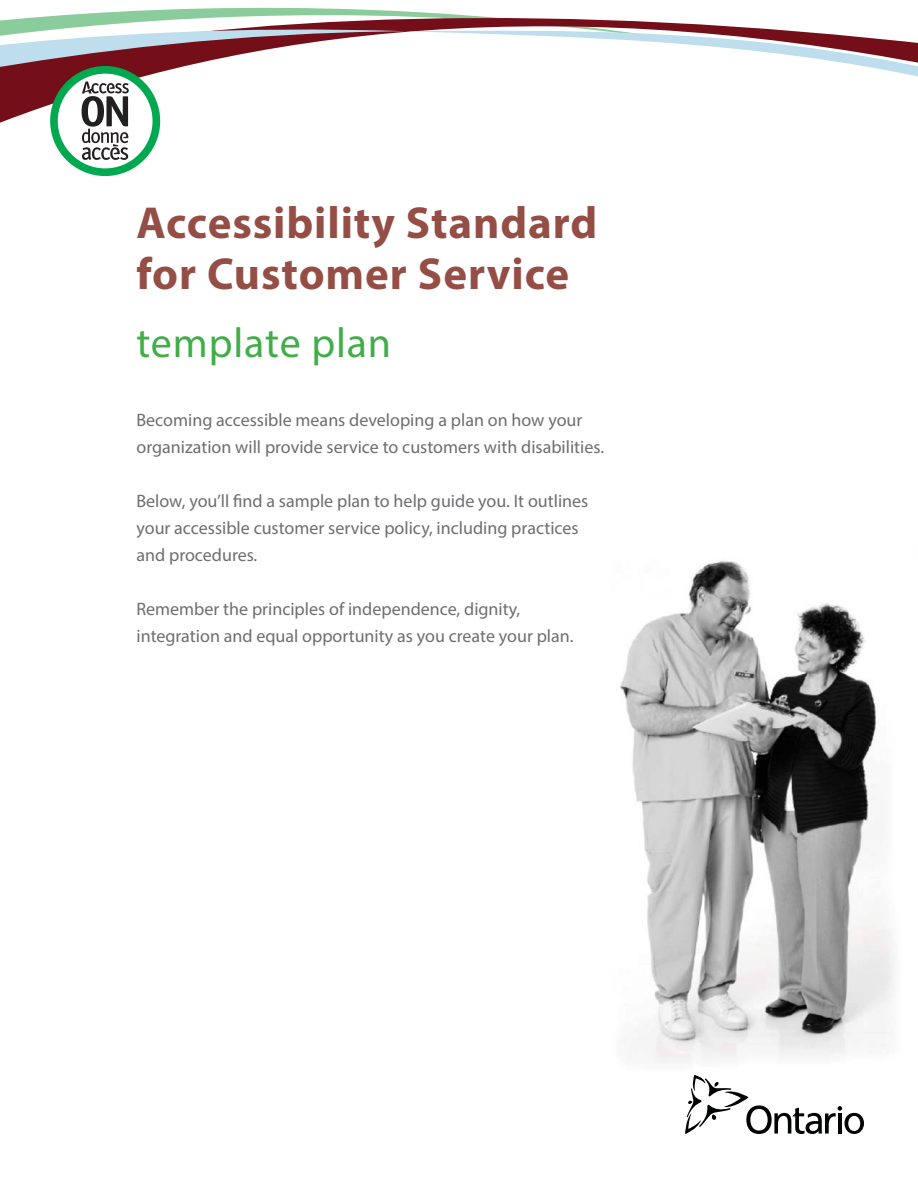
<style>
.page{position:relative;width:918px;height:1188px;background:#fff}
.page>*{position:absolute;margin:0;border:0;box-sizing:border-box;transform-origin:0 0}
.t1{font:700 45px/51px "Myriad Pro";letter-spacing:.02em;color:#954e45}
.t2{font:42px "Myriad Pro";letter-spacing:.02em;color:#41ad49}
.t3{font:18px/27px "Myriad Pro";color:#6d6e70}
</style>
<div class="page">
<img style="left:620px;top:560px;width:275px;height:504px">
<svg style="left:685px;top:1075px;width:179px;height:59px"></svg>
<svg style="left:0;top:7px;width:918px;height:169px"></svg>
<h1 class="t1" style="left:137px;top:201px;width:462px">Accessibility Standard for Customer Service</h1>
<h2 class="t2" style="left:137px;top:327px;width:256px">template plan</h2>
<p class="t3" style="left:137px;top:408px;width:469px">Becoming accessible means developing a plan on how your organization will provide service to customers with disabilities.</p>
<p class="t3" style="left:137px;top:489px;width:453px">Below, you’ll find a sample plan to help guide you. It outlines your accessible customer service policy, including practices and procedures.</p>
<p class="t3" style="left:137px;top:597px;width:439px">Remember the principles of independence, dignity, integration and equal opportunity as you create your plan.</p>
</div>
